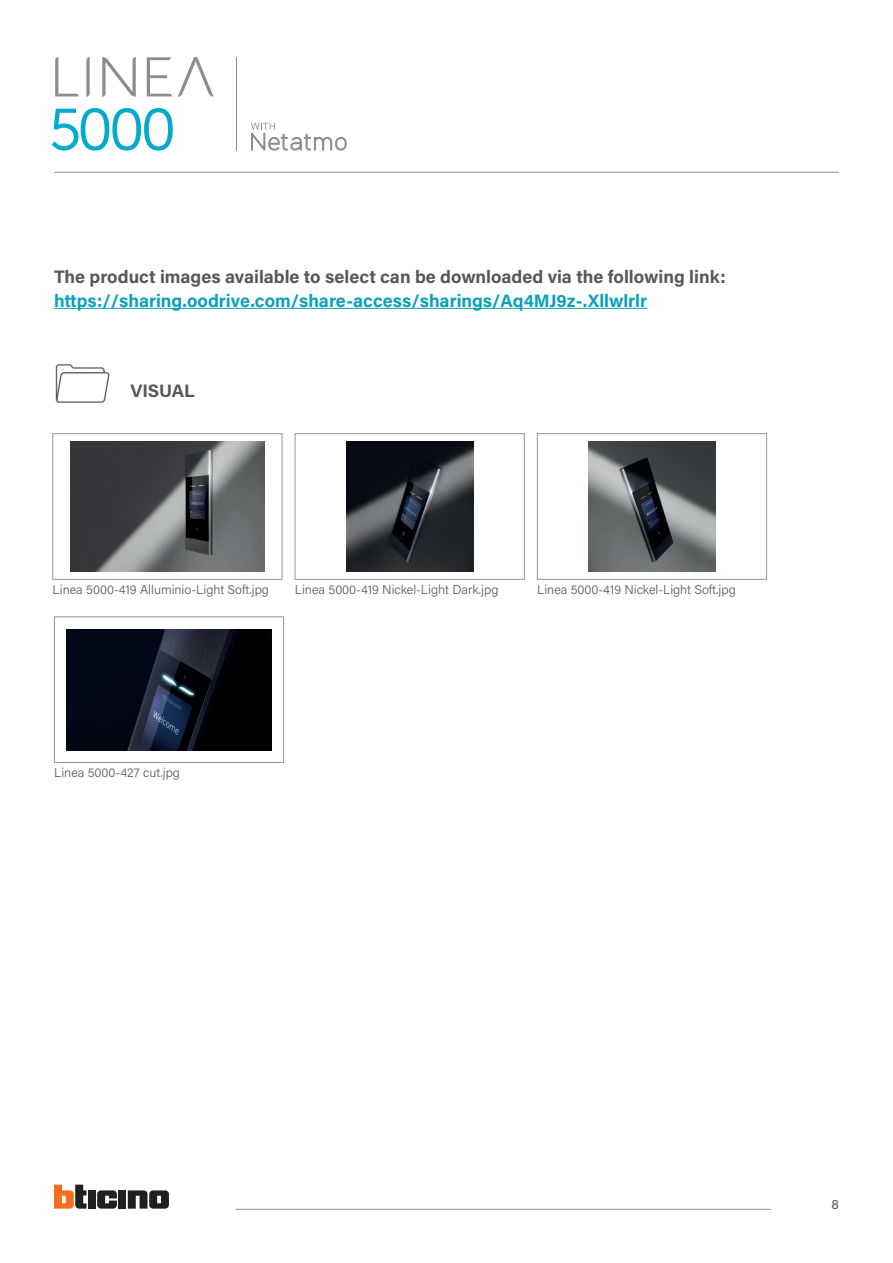
<style>
.page{position:relative;width:893px;height:1263px;background:#fff}
.page>*{position:absolute;margin:0;border:0;box-sizing:border-box;transform-origin:0 0}
.t1{font:700 18px "Acumin Pro";color:#57585a}
.t2{font:700 18px "Acumin Pro";color:#0ca1bb}
.t3{font:13.5px "Acumin Pro";color:#57585a}
.t4{font:300 12.75px "Acumin Pro";color:#57585a}
</style>
<div class="page">
<hr style="left:54px;top:308px;width:593px;height:1px;background:#0ca1bb">
<hr style="left:54px;top:172px;width:785px;height:1px;background:#939598">
<hr style="left:235px;top:1209px;width:536px;height:1px;background:#939598">
<svg style="left:52px;top:108px;width:121px;height:43px"></svg>
<svg style="left:55px;top:57px;width:24px;height:39px"></svg>
<svg style="left:86px;top:57px;width:4px;height:40px"></svg>
<svg style="left:102px;top:57px;width:34px;height:40px"></svg>
<svg style="left:147px;top:57px;width:25px;height:39px"></svg>
<svg style="left:178px;top:57px;width:36px;height:40px"></svg>
<svg style="left:251px;top:123px;width:96px;height:28px"></svg>
<hr style="left:236px;top:57px;width:1px;height:94px;background:#8a8c8f">
<svg style="left:97px;top:1190px;width:20px;height:18px"></svg>
<div style="left:118px;top:1190px;width:8px;height:18px;background:#231f20"></div>
<div style="left:88px;top:1190px;width:8px;height:18px;background:#231f20"></div>
<svg style="left:54px;top:1184px;width:33px;height:24px"></svg>
<svg style="left:128px;top:1190px;width:41px;height:18px"></svg>
<img style="left:55px;top:364px;width:55px;height:39px">
<div style="left:53px;top:433px;width:229px;height:146px;border:1px solid #939598"></div>
<div style="left:537px;top:433px;width:230px;height:146px;border:1px solid #939598"></div>
<div style="left:295px;top:433px;width:230px;height:146px;border:1px solid #939598"></div>
<img style="left:70px;top:442px;width:194px;height:129px">
<img style="left:588px;top:442px;width:128px;height:129px">
<img style="left:346px;top:442px;width:127px;height:129px">
<div style="left:54px;top:617px;width:230px;height:146px;border:1px solid #939598"></div>
<img style="left:67px;top:629px;width:204px;height:121px">
<h1 class="t1" style="left:54px;top:264px;width:673px">The product images available to select can be downloaded via the following link:</h1>
<h1 class="t2" style="left:54px;top:288px;width:595px">https://sharing.oodrive.com/share-access/sharings/Aq4MJ9z-.Xllwlrlr</h1>
<h1 class="t1" style="left:130px;top:378px;width:66px">VISUAL</h1>
<p class="t4" style="left:53px;top:580px;width:218px">Linea 5000-419 Alluminio-Light Soft.jpg</p>
<p class="t4" style="left:295px;top:580px;width:205px">Linea 5000-419 Nickel-Light Dark.jpg</p>
<p class="t4" style="left:537px;top:580px;width:200px">Linea 5000-419 Nickel-Light Soft.jpg</p>
<p class="t4" style="left:54px;top:763px;width:127px">Linea 5000-427 cut.jpg</p>
<p class="t3" style="left:831px;top:1195px;width:9px">8</p>
</div>
